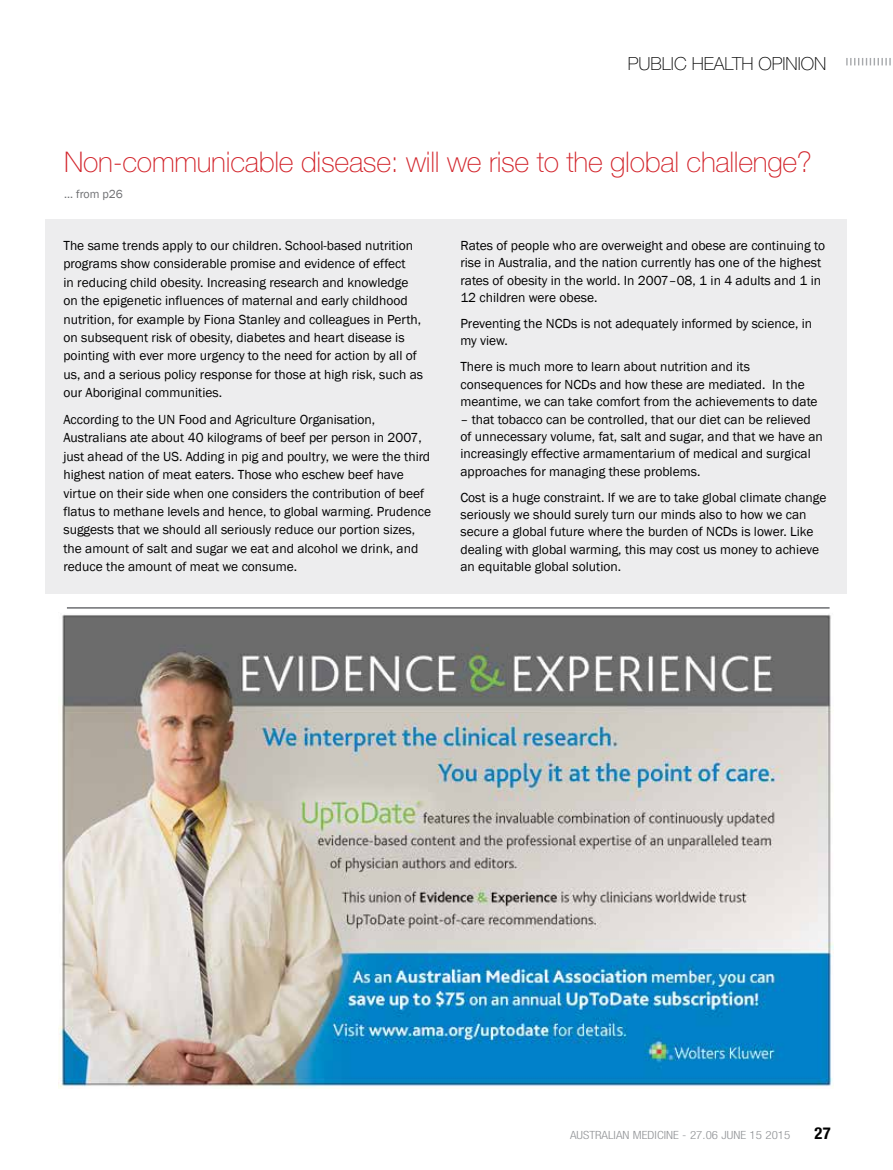
<style>
.page{position:relative;width:893px;height:1170px;background:#fff}
.page>*{position:absolute;margin:0;border:0;box-sizing:border-box;transform-origin:0 0}
.t1{font:100 28.5px "Helvetica Neue";letter-spacing:-.01em;color:#d2232a}
.t2{font:100 18px "Helvetica Neue";color:#000}
.t3{font:700 condensed 16.5px "Helvetica Neue";color:#000}
.t4{font:13.5px/18.5px "Franklin Gothic";color:#000}
.t5{font:12px "Franklin Gothic";color:#6d6e71}
.t6{font:300 condensed 11.25px "Helvetica Neue";color:#939598;scale:1.15 1}
</style>
<div class="page">
<svg style="left:846px;top:58px;width:45px;height:7px"></svg>
<div style="left:45px;top:219px;width:801px;height:374px;background:#ededee"></div>
<img style="left:58px;top:614px;width:776px;height:474px">
<hr style="left:67px;top:607px;width:763px;height:1px;background:#6d6e71">
<h2 class="t2" style="left:628px;top:53px;width:200px">PUBLIC HEALTH OPINION</h2>
<h1 class="t1" style="left:64px;top:146px;width:749px">Non-communicable disease: will we rise to the global challenge?</h1>
<p class="t5" style="left:64px;top:186px;width:60px">... from p26</p>
<p class="t4" style="left:63px;top:236px;width:361px">The same trends apply to our children. School-based nutrition programs show considerable promise and evidence of effect<br>in reducing child obesity. Increasing research and knowledge on the epigenetic influences of maternal and early childhood nutrition, for example by Fiona Stanley and colleagues in Perth, on subsequent risk of obesity, diabetes and heart disease is pointing with ever more urgency to the need for action by all of us, and a serious policy response for those at high risk, such as our Aboriginal communities.</p>
<p class="t4" style="left:63px;top:410px;width:369px">According to the UN Food and Agriculture Organisation, Australians ate about 40 kilograms of beef per person in 2007, just ahead of the US. Adding in pig and poultry, we were the third highest nation of meat eaters. Those who eschew beef have virtue on their side when one considers the contribution of beef flatus to methane levels and hence, to global warming. Prudence suggests that we should all seriously reduce our portion sizes, the amount of salt and sugar we eat and alcohol we drink, and reduce the amount of meat we consume.</p>
<p class="t4" style="left:460px;top:237px;width:366px;line-height:17.4px">Rates of people who are overweight and obese are continuing to rise in Australia, and the nation currently has one of the highest rates of obesity in the world. In 2007–08, 1 in 4 adults and 1 in 12 children were obese.</p>
<p class="t4" style="left:460px;top:315px;width:353px;line-height:17.4px">Preventing the NCDs is not adequately informed by science, in my view.</p>
<p class="t4" style="left:460px;top:358px;width:359px;line-height:17.4px">There is much more to learn about nutrition and its consequences for NCDs and how these are mediated. In the meantime, we can take comfort from the achievements to date</p>
<p class="t4" style="left:460px;top:410px;width:364px;line-height:17.4px">– that tobacco can be controlled, that our diet can be relieved of unnecessary volume, fat, salt and sugar, and that we have an increasingly effective armamentarium of medical and surgical approaches for managing these problems.</p>
<p class="t4" style="left:460px;top:488px;width:368px;line-height:17.4px">Cost is a huge constraint. If we are to take global climate change seriously we should surely turn our minds also to how we can secure a global future where the burden of NCDs is lower. Like dealing with global warming, this may cost us money to achieve an equitable global solution.</p>
<p class="t6" style="left:570px;top:1128px;width:193px">AUSTRALIAN MEDICINE - 27.06 JUNE 15 2015</p>
<p class="t3" style="left:814px;top:1122px;width:18px">27</p>
</div>
